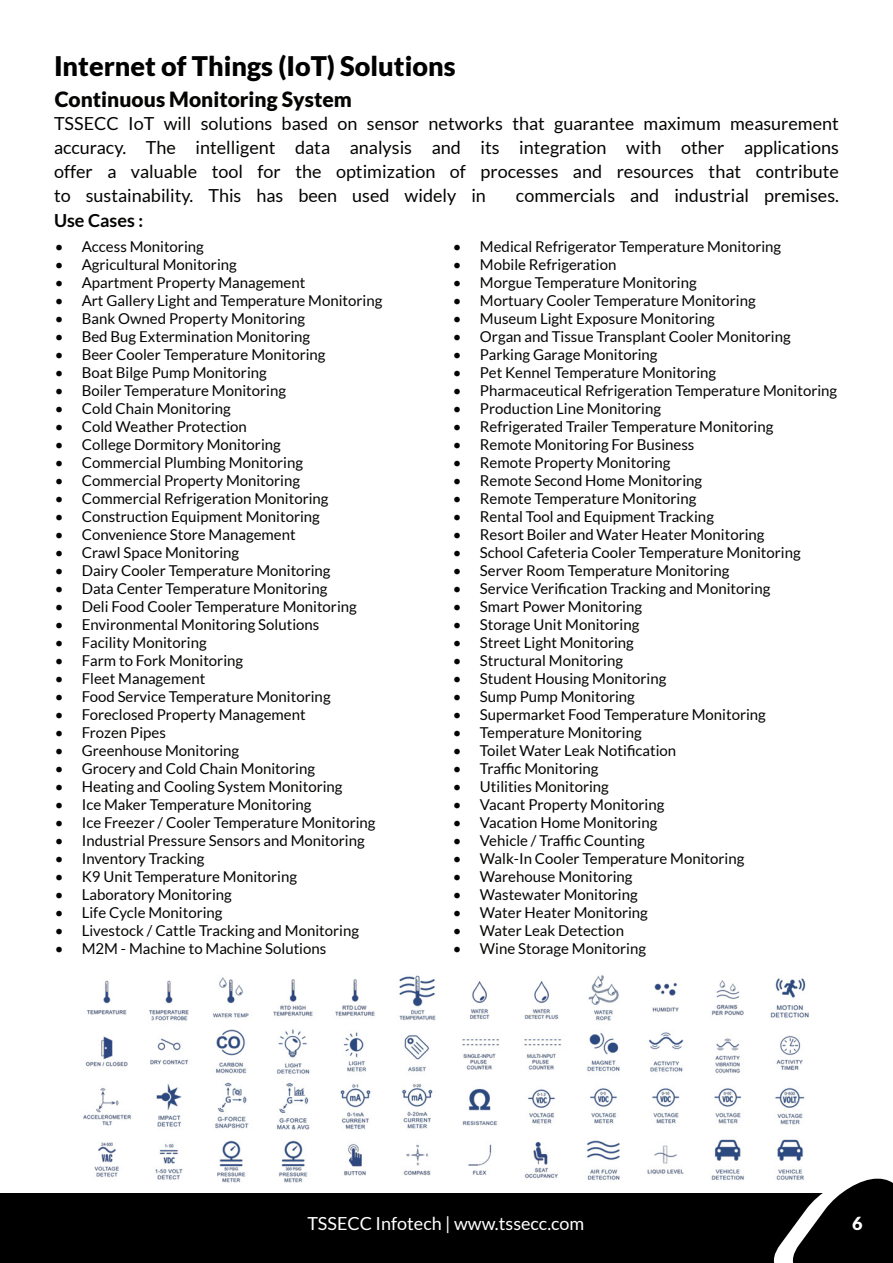
<style>
.page{position:relative;width:893px;height:1263px;background:#fff}
.page>*{position:absolute;margin:0;border:0;box-sizing:border-box;transform-origin:0 0}
.t1{font:900 27px "Lato";color:#000}
.t2{font:900 21px "Lato";color:#040503}
.t3{font:18px/24px "Lato";color:#040503;text-align:justify}
.t4{font:18px "Lato";color:#fff}
.t5{font:700 18px "Lato";color:#040503}
.t6{font:900 18px "Lato";color:#fff}
.t7{font:15px "Lato";color:#040503}
</style>
<div class="page">
<div style="left:0;top:1190px;width:893px;height:73px;background:#000"></div>
<svg style="left:768px;top:1179px;width:125px;height:84px"></svg>
<img style="left:83px;top:975px;width:726px;height:207px">
<p class="t1" style="left:54px;top:50px;width:403px">Internet of Things (IoT) Solutions</p>
<p class="t2" style="left:55px;top:87px;width:299px">Continuous Monitoring System</p>
<p class="t3" style="left:54px;top:112px;width:786px">TSSECC IoT will solutions based on sensor networks that guarantee maximum measurement accuracy. The intelligent data analysis and its integration with other applications offer a valuable tool for the optimization of processes and resources that contribute to sustainability. This has been used widely in</p>
<p class="t3" style="left:516px;top:184px;width:325px">commercials and industrial premises.</p>
<p class="t5" style="left:54px;top:210px;width:91px">Use Cases :</p>
<p class="t7" style="left:55px;top:238px;width:151px">• Access Monitoring</p>
<p class="t7" style="left:55px;top:256px;width:184px">• Agricultural Monitoring</p>
<p class="t7" style="left:55px;top:274px;width:252px">• Apartment Property Management</p>
<p class="t7" style="left:55px;top:292px;width:329px">• Art Gallery Light and Temperature Monitoring</p>
<p class="t7" style="left:55px;top:310px;width:252px">• Bank Owned Property Monitoring</p>
<p class="t7" style="left:55px;top:328px;width:257px">• Bed Bug Extermination Monitoring</p>
<p class="t7" style="left:55px;top:346px;width:272px">• Beer Cooler Temperature Monitoring</p>
<p class="t7" style="left:55px;top:364px;width:214px">• Boat Bilge Pump Monitoring</p>
<p class="t7" style="left:55px;top:382px;width:233px">• Boiler Temperature Monitoring</p>
<p class="t7" style="left:55px;top:400px;width:178px">• Cold Chain Monitoring</p>
<p class="t7" style="left:55px;top:418px;width:194px">• Cold Weather Protection</p>
<p class="t7" style="left:55px;top:436px;width:228px">• College Dormitory Monitoring</p>
<p class="t7" style="left:55px;top:454px;width:250px">• Commercial Plumbing Monitoring</p>
<p class="t7" style="left:55px;top:472px;width:247px">• Commercial Property Monitoring</p>
<p class="t7" style="left:55px;top:490px;width:275px">• Commercial Refrigeration Monitoring</p>
<p class="t7" style="left:55px;top:508px;width:267px">• Construction Equipment Monitoring</p>
<p class="t7" style="left:55px;top:526px;width:242px">• Convenience Store Management</p>
<p class="t7" style="left:55px;top:544px;width:186px">• Crawl Space Monitoring</p>
<p class="t7" style="left:55px;top:562px;width:277px">• Dairy Cooler Temperature Monitoring</p>
<p class="t7" style="left:55px;top:580px;width:274px">• Data Center Temperature Monitoring</p>
<p class="t7" style="left:55px;top:598px;width:304px">• Deli Food Cooler Temperature Monitoring</p>
<p class="t7" style="left:55px;top:616px;width:266px">• Environmental Monitoring Solutions</p>
<p class="t7" style="left:55px;top:634px;width:153px">• Facility Monitoring</p>
<p class="t7" style="left:55px;top:652px;width:190px">• Farm to Fork Monitoring</p>
<p class="t7" style="left:55px;top:670px;width:152px">• Fleet Management</p>
<p class="t7" style="left:55px;top:688px;width:277px">• Food Service Temperature Monitoring</p>
<p class="t7" style="left:55px;top:706px;width:252px">• Foreclosed Property Management</p>
<p class="t7" style="left:55px;top:724px;width:113px">• Frozen Pipes</p>
<p class="t7" style="left:55px;top:742px;width:186px">• Greenhouse Monitoring</p>
<p class="t7" style="left:55px;top:760px;width:262px">• Grocery and Cold Chain Monitoring</p>
<p class="t7" style="left:55px;top:778px;width:289px">• Heating and Cooling System Monitoring</p>
<p class="t7" style="left:55px;top:796px;width:258px">• Ice Maker Temperature Monitoring</p>
<p class="t7" style="left:55px;top:814px;width:322px">• Ice Freezer / Cooler Temperature Monitoring</p>
<p class="t7" style="left:55px;top:832px;width:312px">• Industrial Pressure Sensors and Monitoring</p>
<p class="t7" style="left:55px;top:850px;width:151px">• Inventory Tracking</p>
<p class="t7" style="left:55px;top:868px;width:244px">• K9 Unit Temperature Monitoring</p>
<p class="t7" style="left:55px;top:886px;width:179px">• Laboratory Monitoring</p>
<p class="t7" style="left:55px;top:904px;width:169px">• Life Cycle Monitoring</p>
<p class="t7" style="left:55px;top:922px;width:306px">• Livestock / Cattle Tracking and Monitoring</p>
<p class="t7" style="left:55px;top:940px;width:273px">• M2M - Machine to Machine Solutions</p>
<p class="t7" style="left:453px;top:238px;width:330px">• Medical Refrigerator Temperature Monitoring</p>
<p class="t7" style="left:453px;top:256px;width:165px">• Mobile Refrigeration</p>
<p class="t7" style="left:453px;top:274px;width:245px">• Morgue Temperature Monitoring</p>
<p class="t7" style="left:453px;top:292px;width:304px">• Mortuary Cooler Temperature Monitoring</p>
<p class="t7" style="left:453px;top:310px;width:263px">• Museum Light Exposure Monitoring</p>
<p class="t7" style="left:453px;top:328px;width:339px">• Organ and Tissue Transplant Cooler Monitoring</p>
<p class="t7" style="left:453px;top:346px;width:206px">• Parking Garage Monitoring</p>
<p class="t7" style="left:453px;top:364px;width:265px">• Pet Kennel Temperature Monitoring</p>
<p class="t7" style="left:453px;top:382px;width:386px">• Pharmaceutical Refrigeration Temperature Monitoring</p>
<p class="t7" style="left:453px;top:400px;width:210px">• Production Line Monitoring</p>
<p class="t7" style="left:453px;top:418px;width:322px">• Refrigerated Trailer Temperature Monitoring</p>
<p class="t7" style="left:453px;top:436px;width:243px">• Remote Monitoring For Business</p>
<p class="t7" style="left:453px;top:454px;width:219px">• Remote Property Monitoring</p>
<p class="t7" style="left:453px;top:472px;width:251px">• Remote Second Home Monitoring</p>
<p class="t7" style="left:453px;top:490px;width:245px">• Remote Temperature Monitoring</p>
<p class="t7" style="left:453px;top:508px;width:262px">• Rental Tool and Equipment Tracking</p>
<p class="t7" style="left:453px;top:526px;width:313px">• Resort Boiler and Water Heater Monitoring</p>
<p class="t7" style="left:453px;top:544px;width:349px">• School Cafeteria Cooler Temperature Monitoring</p>
<p class="t7" style="left:453px;top:562px;width:278px">• Server Room Temperature Monitoring</p>
<p class="t7" style="left:453px;top:580px;width:319px">• Service Verification Tracking and Monitoring</p>
<p class="t7" style="left:453px;top:598px;width:191px">• Smart Power Monitoring</p>
<p class="t7" style="left:453px;top:616px;width:188px">• Storage Unit Monitoring</p>
<p class="t7" style="left:453px;top:634px;width:182px">• Street Light Monitoring</p>
<p class="t7" style="left:453px;top:652px;width:172px">• Structural Monitoring</p>
<p class="t7" style="left:453px;top:670px;width:215px">• Student Housing Monitoring</p>
<p class="t7" style="left:453px;top:688px;width:183px">• Sump Pump Monitoring</p>
<p class="t7" style="left:453px;top:706px;width:314px">• Supermarket Food Temperature Monitoring</p>
<p class="t7" style="left:453px;top:724px;width:190px">• Temperature Monitoring</p>
<p class="t7" style="left:453px;top:742px;width:225px">• Toilet Water Leak Notification</p>
<p class="t7" style="left:453px;top:760px;width:147px">• Traffic Monitoring</p>
<p class="t7" style="left:453px;top:778px;width:157px">• Utilities Monitoring</p>
<p class="t7" style="left:453px;top:796px;width:213px">• Vacant Property Monitoring</p>
<p class="t7" style="left:453px;top:814px;width:206px">• Vacation Home Monitoring</p>
<p class="t7" style="left:453px;top:832px;width:193px">• Vehicle / Traffic Counting</p>
<p class="t7" style="left:453px;top:850px;width:293px">• Walk-In Cooler Temperature Monitoring</p>
<p class="t7" style="left:453px;top:868px;width:181px">• Warehouse Monitoring</p>
<p class="t7" style="left:453px;top:886px;width:186px">• Wastewater Monitoring</p>
<p class="t7" style="left:453px;top:904px;width:196px">• Water Heater Monitoring</p>
<p class="t7" style="left:453px;top:922px;width:173px">• Water Leak Detection</p>
<p class="t7" style="left:453px;top:940px;width:195px">• Wine Storage Monitoring</p>
<p class="t4" style="left:307px;top:1213px;width:279px">TSSECC Infotech | www.tssecc.com</p>
<p class="t6" style="left:852px;top:1212px;width:12px">6</p>
</div>
